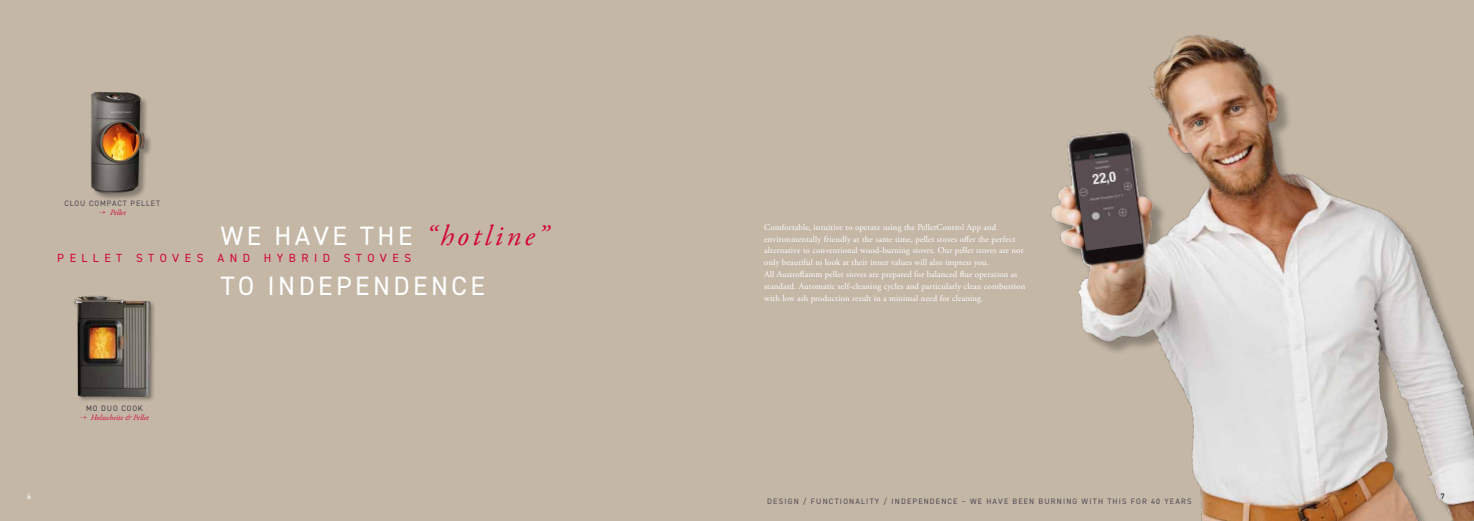
<style>
.page{position:relative;width:1474px;height:521px;background:#fff}
.page>*{position:absolute;margin:0;border:0;box-sizing:border-box;transform-origin:0 0}
.t1{font:26.6px/49.9px "DIN2014";letter-spacing:.13em;color:#fff}
.t2{font:11.81px "DIN2014";letter-spacing:.465em;color:#d3043a}
.t3{font:8.75px/11.8px "Adobe Garamond Pro";letter-spacing:.015em;color:#fff}
.t4{font:7.88px "DIN2014";letter-spacing:.15em;color:#4f4a53}
.t5{font:italic 7.88px "Adobe Garamond Pro";color:#d3043a}
.t6{font:7.88px "DIN2014";letter-spacing:.11em;color:#4f4a53}
.t7{font:7.88px "DIN2014";letter-spacing:.11em;color:#433e47}
.t8{font:7.88px "DIN2014";color:#fff}
.t9{font:7.88px "DIN2014";color:#000}
.s1{font-family:"Adobe Garamond Pro";font-style:italic;font-size:28.96px;color:#d3043a}
</style>
<div class="page">
<div style="left:0;top:0;width:1473px;height:521px;background:#c4b7a6"></div>
<img style="left:1050px;top:27px;width:423px;height:494px">
<img style="left:1072px;top:145px;width:70px;height:106px">
<div style="left:73px;top:295px;width:83px;height:108px;background:#bbaf9e"></div>
<img style="left:74px;top:296px;width:79px;height:104px">
<img style="left:90px;top:91px;width:61px;height:108px">
<p class="t6" style="left:65px;top:198px;width:97px">CLOU COMPACT PELLET</p>
<p class="t5" style="left:99px;top:208px;width:28px">→ Pellet</p>
<h1 class="t1" style="left:221px;top:210px;width:328px">WE HAVE THE <span class="s1">“hotline”<br></span>TO INDEPENDENCE</h1>
<h2 class="t2" style="left:57px;top:251px;width:355px">PELLET STOVES AND HYBRID STOVES</h2>
<p class="t7" style="left:86px;top:403px;width:58px">MO DUO COOK</p>
<p class="t5" style="left:80px;top:413px;width:70px">→ Holzscheite &amp; Pellet</p>
<p class="t3" style="left:764px;top:221px;width:262px">Comfortable, intuitive to operate using the PelletControl App and environmentally friendly at the same time, pellet stoves offer the perfect alternative to conventional wood-burning stoves. Our pellet stoves are not only beautiful to look at their inner values will also impress you.<br>All Austroflamm pellet stoves are prepared for balanced flue operation as standard. Automatic self-cleaning cycles and particularly clean combustion with low ash production result in a minimal need for cleaning.</p>
<p class="t8" style="left:27px;top:491px;width:5px">6</p>
<p class="t9" style="left:1440px;top:491px;width:5px">7</p>
<p class="t4" style="left:767px;top:496px;width:426px">DESIGN / FUNCTIONALITY / INDEPENDENCE – WE HAVE BEEN BURNING WITH THIS FOR 40 YEARS</p>
</div>
